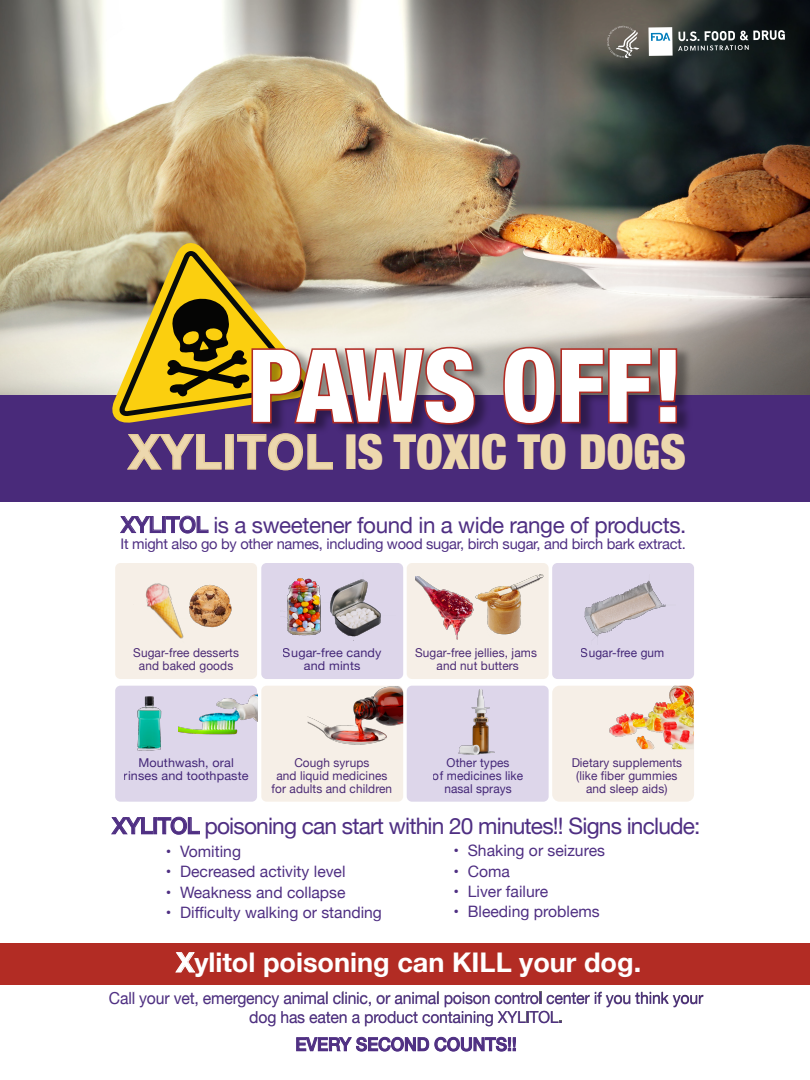
<style>
.page{position:relative;width:810px;height:1080px;background:#fff}
.page>*{position:absolute;margin:0;border:0;box-sizing:border-box;transform-origin:0 0}
.t1{font:900 condensed 103px "Helvetica Neue";letter-spacing:-.005em;color:#fff}
.t2{font:900 condensed 48.06px "Helvetica Neue";color:#ddc39e}
.t3{font:700 27.06px "Helvetica Neue";color:#fff}
.t4{font:22.75px "Helvetica Neue";letter-spacing:-.035em;color:#4f2f83}
.t5{font:22.38px "Helvetica Neue";letter-spacing:-.02em;color:#4f2f83}
.t6{font:500 18.38px "Helvetica Neue";color:#4f2f83;scale:.95 1}
.t7{font:16.5px/19.2px "Helvetica Neue";letter-spacing:-.01em;color:#4f2f83;text-align:center;scale:.95 1}
.t8{font:15.75px "Helvetica Neue";color:#4f2f83}
.t9{font:14.62px "Helvetica Neue";letter-spacing:-.02em;color:#4f2f83}
.t10{font:12.19px/13.1px "Helvetica Neue";letter-spacing:.01em;color:#4f2f83;text-align:center}
.s1{font-weight:700;font-stretch:normal}
.s2{font-weight:500}
</style>
<div class="page">
<img style="left:0;top:0;width:810px;height:395px">
<svg style="left:648px;top:27px;width:137px;height:29px"></svg>
<svg style="left:607px;top:26px;width:32px;height:32px"></svg>
<div style="left:0;top:395px;width:810px;height:107px;background:#492a7a"></div>
<svg style="left:108px;top:239px;width:207px;height:182px;background:#baa37a"></svg>
<img style="left:259px;top:329px;width:444px;height:103px">
<img style="left:119px;top:251px;width:357px;height:174px">
<svg style="left:502px;top:346px;width:176px;height:79px;background:#6f5466"></svg>
<svg style="left:127px;top:434px;width:95px;height:36px"></svg>
<div style="left:225px;top:434px;width:9px;height:36px;border:1px solid #d1b890"></div>
<svg style="left:237px;top:433px;width:96px;height:38px"></svg>
<svg style="left:120px;top:516px;width:88px;height:17px"></svg>
<svg style="left:111px;top:817px;width:89px;height:18px"></svg>
<div style="left:552px;top:686px;width:142px;height:116px;background:#f6efe7;border-radius:7px"></div>
<div style="left:407px;top:686px;width:142px;height:116px;background:#ddd6ea;border-radius:5px"></div>
<div style="left:115px;top:686px;width:142px;height:116px;background:#ddd6ea;border-radius:5px"></div>
<div style="left:261px;top:686px;width:142px;height:116px;background:#f6efe7;border-radius:5px"></div>
<div style="left:552px;top:563px;width:142px;height:116px;background:#ddd6ea;border-radius:5px"></div>
<div style="left:407px;top:563px;width:142px;height:116px;background:#f6efe7;border-radius:5px"></div>
<div style="left:261px;top:563px;width:142px;height:116px;background:#ddd6ea;border-radius:5px"></div>
<div style="left:115px;top:563px;width:142px;height:116px;background:#f6efe7;border-radius:5px"></div>
<img style="left:483px;top:574px;width:61px;height:61px">
<img style="left:178px;top:677px;width:79px;height:58px">
<img style="left:308px;top:686px;width:95px;height:59px">
<img style="left:145px;top:583px;width:39px;height:56px">
<img style="left:189px;top:584px;width:43px;height:44px">
<img style="left:415px;top:577px;width:68px;height:63px">
<img style="left:330px;top:579px;width:51px;height:58px">
<img style="left:287px;top:578px;width:34px;height:58px">
<img style="left:584px;top:580px;width:82px;height:58px">
<img style="left:137px;top:696px;width:25px;height:55px">
<img style="left:609px;top:686px;width:85px;height:63px">
<img style="left:458px;top:690px;width:36px;height:65px">
<div style="left:0;top:943px;width:810px;height:42px;background:#b22c24"></div>
<svg style="left:176px;top:952px;width:19px;height:20px"></svg>
<svg style="left:129px;top:992px;width:69px;height:15px"></svg>
<svg style="left:204px;top:992px;width:499px;height:34px"></svg>
<svg style="left:297px;top:1037px;width:132px;height:14px"></svg>
<svg style="left:435px;top:1037px;width:81px;height:14px"></svg>
<p class="t1" style="left:249px;top:301px;width:436px">PAWS OFF!</p>
<p class="t2" style="left:128px;top:412px;width:559px"><span class="s1">XYLITOL</span> IS TOXIC TO DOGS</p>
<h3 class="t5" style="left:121px;top:508px;width:567px"><span class="s2">XYLITOL</span> is a sweetener found in a wide range of products.</h3>
<p class="t9" style="left:121px;top:533px;width:567px">It might also go by other names, including wood sugar, birch sugar, and birch bark extract.</p>
<p class="t10" style="left:133px;top:646px;width:107px">Sugar-free desserts and baked goods</p>
<p class="t10" style="left:283px;top:646px;width:100px">Sugar-free candy and mints</p>
<p class="t10" style="left:581px;top:646px;width:85px">Sugar-free gum</p>
<p class="t10" style="left:415px;top:646px;width:123px">Sugar-free jellies, jams and nut butters</p>
<p class="t10" style="left:124px;top:757px;width:126px">Mouthwash, oral rinses and toothpaste</p>
<p class="t10" style="left:272px;top:757px;width:122px">Cough syrups<br>and liquid medicines for adults and children</p>
<p class="t10" style="left:433px;top:757px;width:92px">Other types<br>of medicines like nasal sprays</p>
<p class="t10" style="left:571px;top:757px;width:112px">Dietary supplements (like fiber gummies and sleep aids)</p>
<h3 class="t4" style="left:112px;top:809px;width:590px"><span class="s2">XYLITOL</span> poisoning can start within 20 minutes!! Signs include:</h3>
<p class="t8" style="left:166px;top:840px;width:77px">• Vomiting</p>
<p class="t8" style="left:454px;top:839px;width:153px">• Shaking or seizures</p>
<p class="t8" style="left:166px;top:860px;width:181px">• Decreased activity level</p>
<p class="t8" style="left:454px;top:860px;width:58px">• Coma</p>
<p class="t8" style="left:166px;top:881px;width:181px">• Weakness and collapse</p>
<p class="t8" style="left:454px;top:880px;width:96px">• Liver failure</p>
<p class="t8" style="left:166px;top:901px;width:218px">• Difficulty walking or standing</p>
<p class="t8" style="left:454px;top:900px;width:148px">• Bleeding problems</p>
<p class="t3" style="left:176px;top:941px;width:466px">Xylitol poisoning can KILL your dog.</p>
<h3 class="t7" style="left:109px;top:989px;width:627px">Call your vet, emergency animal clinic, or animal poison control center if you think your dog has eaten a product containing XYLITOL.</h3>
<h3 class="t6" style="left:295px;top:1029px;width:235px">EVERY SECOND COUNTS!!</h3>
</div>
